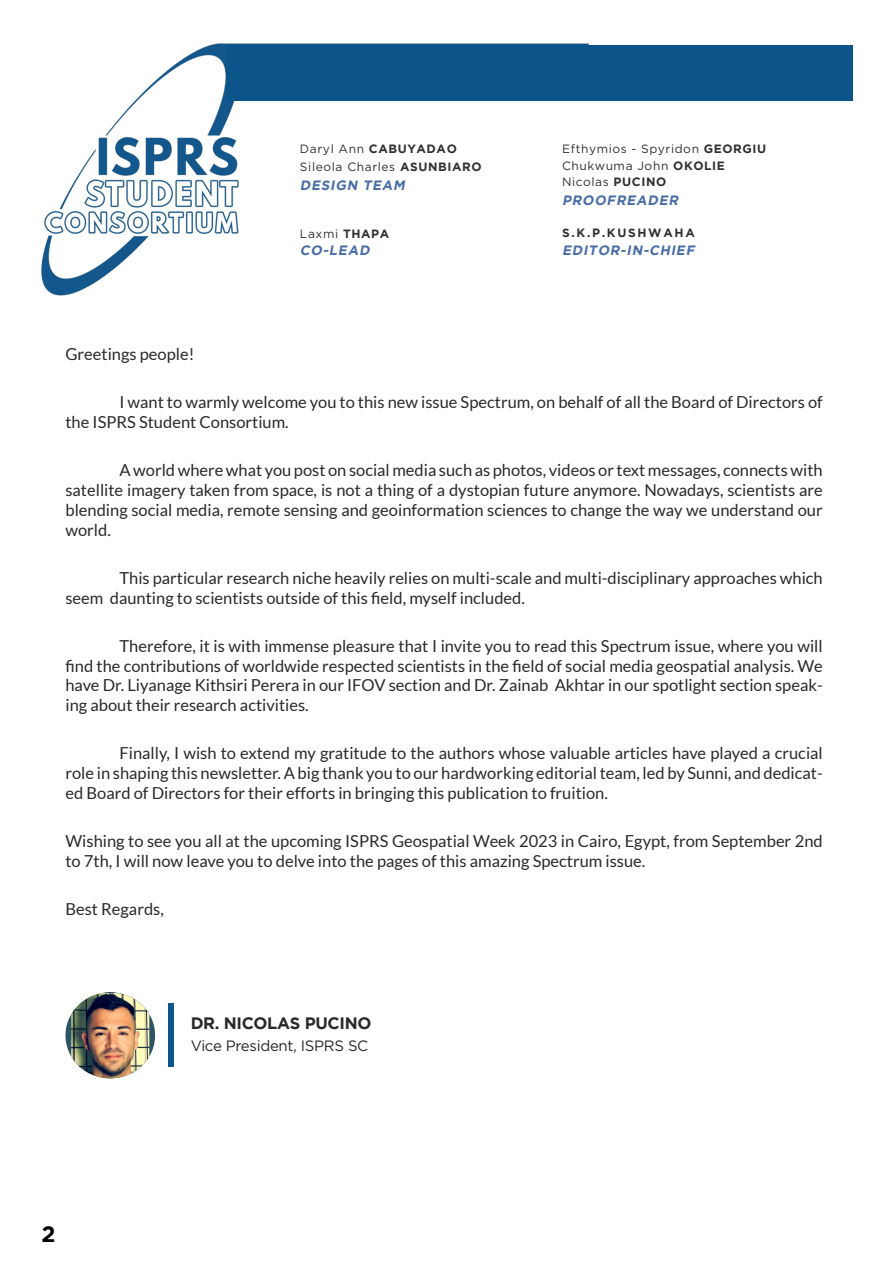
<style>
.page{position:relative;width:893px;height:1263px;background:#fff}
.page>*{position:absolute;margin:0;border:0;box-sizing:border-box;transform-origin:0 0}
.t1{font:700 22.5px "Gotham";color:#000}
.t2{font:16.5px/19.8px "Lato";color:#292929}
.t3{font:700 16.5px "Gotham";letter-spacing:-.02em;color:#292929}
.t4{font:15px "Gotham";letter-spacing:-.02em;color:#292929}
.t5{font:italic 700 13.5px "Gotham";color:#486da5}
.t6{font:12px "Gotham";letter-spacing:.05em;color:#312f30}
.t7{font:700 12px "Gotham";letter-spacing:.05em;color:#312f30}
.t8{font:700 12px "Gotham";letter-spacing:.14em;color:#312f30}
.s1{font-weight:400}
.s2{font-weight:700}
</style>
<div class="page">
<img style="left:41px;top:44px;width:548px;height:252px">
<svg style="left:65px;top:992px;width:90px;height:86px"></svg>
<img style="left:71px;top:992px;width:78px;height:86px">
<div style="left:168px;top:1003px;width:6px;height:64px;background:#0b568b"></div>
<div style="left:226px;top:45px;width:627px;height:56px;background:#0b558a"></div>
<p class="t7" style="left:300px;top:142px;width:158px"><span class="s1">Daryl Ann</span> CABUYADAO</p>
<p class="t6" style="left:562px;top:141px;width:206px">Efthymios - Spyridon <span class="s2">GEORGIU</span></p>
<p class="t6" style="left:300px;top:159px;width:183px">Sileola Charles <span class="s2">ASUNBIARO</span></p>
<p class="t6" style="left:562px;top:158px;width:164px">Chukwuma John <span class="s2">OKOLIE</span></p>
<p class="t6" style="left:562px;top:175px;width:106px">Nicolas <span class="s2">PUCINO</span></p>
<p class="t5" style="left:300px;top:177px;width:109px">DESIGN TEAM</p>
<p class="t6" style="left:300px;top:226px;width:91px">Laxmi <span class="s2">THAPA</span></p>
<p class="t5" style="left:300px;top:243px;width:74px">CO-LEAD</p>
<p class="t5" style="left:562px;top:193px;width:120px">PROOFREADER</p>
<p class="t5" style="left:562px;top:243px;width:137px">EDITOR-IN-CHIEF</p>
<p class="t8" style="left:562px;top:226px;width:134px">S.K.P.KUSHWAHA</p>
<p class="t2" style="left:65px;top:344px;width:130px">Greetings people!</p>
<p class="t2" style="left:65px;top:392px;width:759px;text-indent:54px">I want to warmly welcome you to this new issue Spectrum, on behalf of all the Board of Directors of the ISPRS Student Consortium.</p>
<p class="t2" style="left:65px;top:460px;width:759px;text-align:justify;text-indent:54px">A world where what you post on social media such as photos, videos or text messages, connects with satellite imagery taken from space, is not a thing of a dystopian future anymore. Nowadays, scientists are blending social media, remote sensing and geoinformation sciences to change the way we understand our world.</p>
<p class="t2" style="left:65px;top:568px;width:759px;text-indent:54px">This particular research niche heavily relies on multi-scale and multi-disciplinary approaches which seem daunting to scientists outside of this field, myself included.</p>
<p class="t2" style="left:65px;top:636px;width:759px;text-align:justify;text-indent:54px">Therefore, it is with immense pleasure that I invite you to read this Spectrum issue, where you will find the contributions of worldwide respected scientists in the field of social media geospatial analysis. We have Dr. Liyanage Kithsiri Perera in our IFOV section and Dr. Zainab Akhtar in our spotlight section speak&shy;ing about their research activities.</p>
<p class="t2" style="left:65px;top:743px;width:759px;text-align:justify;text-indent:54px">Finally, I wish to extend my gratitude to the authors whose valuable articles have played a crucial role in shaping this newsletter. A big thank you to our hardworking editorial team, led by Sunni, and dedicat&shy;ed Board of Directors for their efforts in bringing this publication to fruition.</p>
<p class="t2" style="left:65px;top:831px;width:759px">Wishing to see you all at the upcoming ISPRS Geospatial Week 2023 in Cairo, Egypt, from September 2nd to 7th, I will now leave you to delve into the pages of this amazing Spectrum issue.</p>
<p class="t2" style="left:65px;top:899px;width:100px">Best Regards,</p>
<p class="t3" style="left:191px;top:1013px;width:182px">DR. NICOLAS PUCINO</p>
<p class="t4" style="left:191px;top:1036px;width:179px">Vice President, ISPRS SC</p>
<p class="t1" style="left:41px;top:1221px;width:16px">2</p>
</div>
